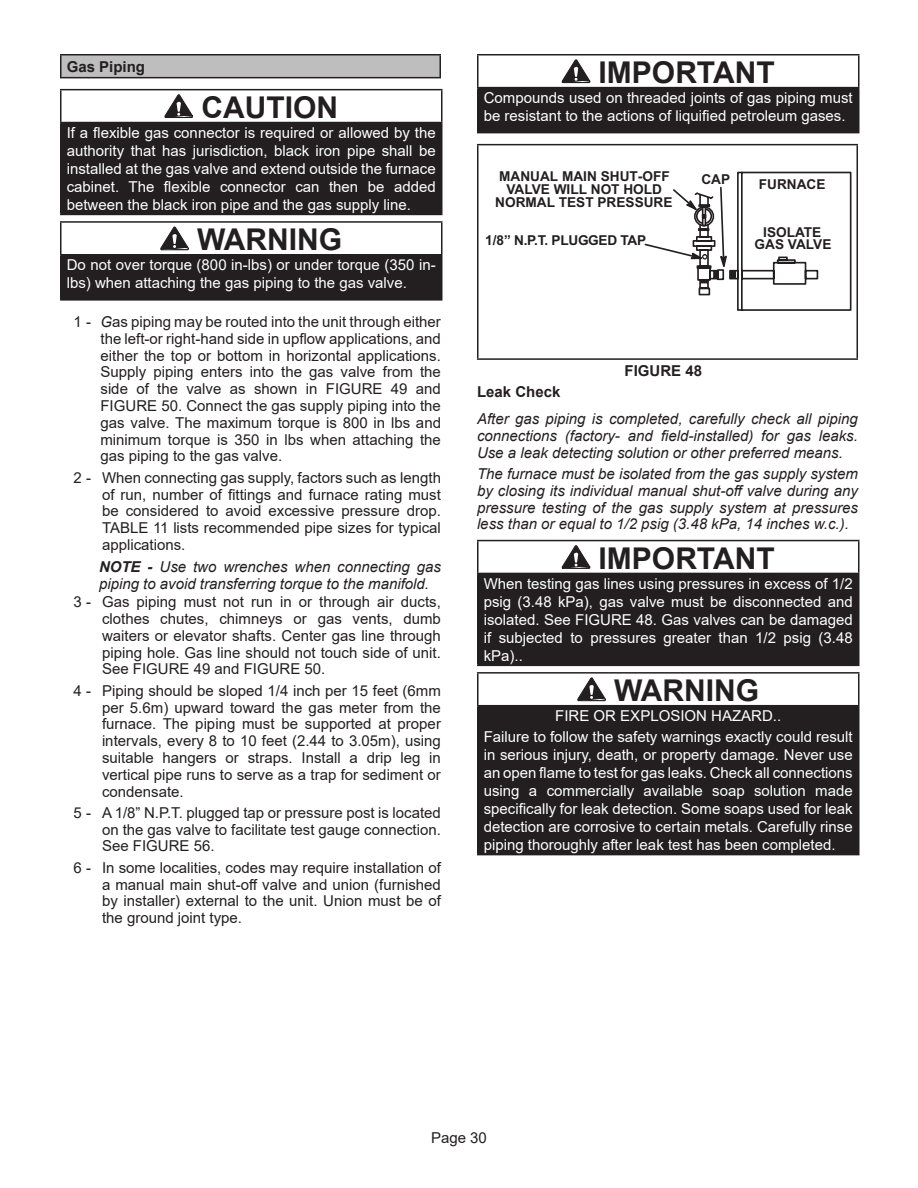
<style>
.page{position:relative;width:918px;height:1188px;background:#fff}
.page>*{position:absolute;margin:0;border:0;box-sizing:border-box;transform-origin:0 0}
.t1{font:700 30px "Arial";color:#231f20}
.t2{font:15px/16.8px "Arial";color:#231f20;text-align:justify}
.t3{font:15px/18px "Arial";color:#fff;text-align:justify}
.t4{font:italic 15px/16.8px "Arial";color:#231f20;text-align:justify}
.t5{font:700 15px "Arial";color:#231f20}
.t6{font:700 13.65px/13.4px "Arial";color:#231f20;text-align:center}
.t7{font:700 13.65px "Arial";letter-spacing:-.02em;color:#231f20}
.s1{font-style:italic}
.s2{font-weight:700}
</style>
<div class="page">
<div style="left:61px;top:55px;width:379px;height:23px;background:#bfbebe"></div>
<hr style="left:60px;top:54px;width:381px;height:2px;background:#231f20">
<hr style="left:60px;top:56px;width:2px;height:21px;background:#231f20">
<svg style="left:440px;top:56px;width:1px;height:21px"></svg>
<hr style="left:60px;top:77px;width:381px;height:1px;background:#231f20">
<div style="left:61px;top:123px;width:381px;height:91px;background:#231f20"></div>
<hr style="left:60px;top:89px;width:382px;height:1px;background:#231f20">
<hr style="left:60px;top:90px;width:2px;height:32px;background:#231f20">
<hr style="left:441px;top:90px;width:1px;height:32px;background:#231f20">
<hr style="left:60px;top:122px;width:382px;height:1px;background:#231f20">
<hr style="left:60px;top:123px;width:2px;height:91px;background:#231f20">
<hr style="left:60px;top:214px;width:382px;height:1px;background:#231f20">
<svg style="left:164px;top:94px;width:29px;height:24px"></svg>
<div style="left:61px;top:255px;width:381px;height:45px;background:#231f20"></div>
<hr style="left:60px;top:221px;width:382px;height:2px;background:#231f20">
<hr style="left:60px;top:223px;width:2px;height:31px;background:#231f20">
<hr style="left:441px;top:223px;width:1px;height:31px;background:#231f20">
<hr style="left:60px;top:254px;width:382px;height:2px;background:#231f20">
<hr style="left:60px;top:256px;width:2px;height:43px;background:#231f20">
<hr style="left:60px;top:299px;width:382px;height:2px;background:#231f20">
<svg style="left:160px;top:226px;width:29px;height:25px"></svg>
<div style="left:478px;top:88px;width:381px;height:45px;background:#231f20"></div>
<hr style="left:477px;top:54px;width:383px;height:2px;background:#231f20">
<hr style="left:477px;top:55px;width:1px;height:32px;background:#231f20">
<hr style="left:858px;top:55px;width:2px;height:32px;background:#231f20">
<hr style="left:477px;top:87px;width:383px;height:1px;background:#231f20">
<hr style="left:477px;top:88px;width:1px;height:44px;background:#231f20">
<hr style="left:858px;top:88px;width:2px;height:44px;background:#231f20">
<hr style="left:477px;top:132px;width:383px;height:1px;background:#231f20">
<svg style="left:561px;top:59px;width:30px;height:25px"></svg>
<hr style="left:477px;top:144px;width:381px;height:1px;background:#231f20">
<hr style="left:477px;top:145px;width:1px;height:213px;background:#231f20">
<hr style="left:856px;top:145px;width:2px;height:213px;background:#231f20">
<hr style="left:477px;top:358px;width:381px;height:2px;background:#231f20">
<svg style="left:644px;top:171px;width:208px;height:140px"></svg>
<div style="left:478px;top:573px;width:381px;height:92px;background:#231f20"></div>
<hr style="left:477px;top:540px;width:383px;height:1px;background:#231f20">
<hr style="left:477px;top:541px;width:1px;height:32px;background:#231f20">
<hr style="left:858px;top:541px;width:2px;height:32px;background:#231f20">
<hr style="left:477px;top:573px;width:383px;height:1px;background:#231f20">
<hr style="left:477px;top:574px;width:1px;height:91px;background:#231f20">
<hr style="left:858px;top:574px;width:2px;height:91px;background:#231f20">
<hr style="left:477px;top:665px;width:383px;height:1px;background:#231f20">
<svg style="left:561px;top:545px;width:30px;height:24px"></svg>
<div style="left:478px;top:706px;width:381px;height:149px;background:#231f20"></div>
<hr style="left:477px;top:672px;width:383px;height:2px;background:#231f20">
<hr style="left:477px;top:674px;width:1px;height:31px;background:#231f20">
<hr style="left:858px;top:674px;width:2px;height:31px;background:#231f20">
<hr style="left:477px;top:705px;width:383px;height:1px;background:#231f20">
<hr style="left:477px;top:706px;width:1px;height:148px;background:#231f20">
<hr style="left:858px;top:706px;width:2px;height:148px;background:#231f20">
<hr style="left:477px;top:854px;width:383px;height:1px;background:#231f20">
<svg style="left:577px;top:677px;width:29px;height:25px"></svg>
<p class="t5" style="left:67px;top:56px;width:80px">Gas Piping</p>
<h1 class="t1" style="left:201px;top:86px;width:138px">CAUTION</h1>
<p class="t3" style="left:67px;top:124px;width:370px">If a flexible gas connector is required or allowed by the authority that has jurisdiction, black iron pipe shall be installed at the gas valve and extend outside the furnace cabinet. The flexible connector can then be added between the black iron pipe and the gas supply line.</p>
<h1 class="t1" style="left:197px;top:219px;width:146px">WARNING</h1>
<p class="t3" style="left:67px;top:256px;width:370px">Do not over torque (800 in-lbs) or under torque (350 in&shy;lbs) when attaching the gas piping to the gas valve.</p>
<p class="t2" style="left:100px;top:313px;width:342px;text-indent:-27px">1 - <span class="s1">G</span>as piping may be routed into the unit through either the left-or right-hand side in upflow applications, and either the top or bottom in horizontal applications.<br>Supply piping enters into the gas valve from the side of the valve as shown in FIGURE 49 and FIGURE 50. Connect the gas supply piping into the gas valve. The maximum torque is 800 in lbs and minimum torque is 350 in lbs when attaching the gas piping to the gas valve.</p>
<p class="t2" style="left:102px;top:469px;width:341px;text-indent:-28px">2 - When connecting gas supply, factors such as length of run, number of fittings and furnace rating must be considered to avoid excessive pressure drop.<br>TABLE 11 lists recommended pipe sizes for typical applications.</p>
<p class="t4" style="left:99px;top:559px;width:343px"><span class="s2">NOTE -</span> Use two wrenches when connecting gas piping to avoid transferring torque to the manifold.</p>
<p class="t2" style="left:102px;top:593px;width:340px;text-indent:-28px">3 - Gas piping must not run in or through air ducts, clothes chutes, chimneys or gas vents, dumb waiters or elevator shafts. Center gas line through piping hole. Gas line should not touch side of unit.<br>See FIGURE 49 and FIGURE 50.</p>
<p class="t2" style="left:102px;top:682px;width:340px;text-indent:-28px">4 - Piping should be sloped 1/4 inch per 15 feet (6mm per 5.6m) upward toward the gas meter from the furnace. The piping must be supported at proper intervals, every 8 to 10 feet (2.44 to 3.05m), using suitable hangers or straps. Install a drip leg in vertical pipe runs to serve as a trap for sediment or condensate.</p>
<p class="t2" style="left:102px;top:804px;width:340px;text-indent:-28px">5 - A 1/8” N.P.T. plugged tap or pressure post is located on the gas valve to facilitate test gauge connection.<br>See FIGURE 56.</p>
<p class="t2" style="left:102px;top:859px;width:341px;text-indent:-28px">6 - In some localities, codes may require installation of a manual main shut-off valve and union (furnished by installer) external to the unit. Union must be of the ground joint type.</p>
<h1 class="t1" style="left:599px;top:51px;width:178px">IMPORTANT</h1>
<p class="t3" style="left:484px;top:89px;width:371px">Compounds used on threaded joints of gas piping must be resistant to the actions of liquified petroleum gases.</p>
<p class="t6" style="left:495px;top:170px;width:179px">MANUAL MAIN SHUT-OFF<br>VALVE WILL NOT HOLD<br>NORMAL TEST PRESSURE</p>
<p class="t6" style="left:701px;top:173px;width:30px">CAP</p>
<p class="t6" style="left:759px;top:178px;width:68px">FURNACE</p>
<p class="t6" style="left:763px;top:226px;width:60px">ISOLATE</p>
<p class="t7" style="left:485px;top:231px;width:163px">1/8” N.P.T. PLUGGED TAP</p>
<p class="t6" style="left:755px;top:238px;width:78px">GAS VALVE</p>
<p class="t5" style="left:625px;top:360px;width:79px">FIGURE 48</p>
<p class="t5" style="left:477px;top:381px;width:85px">Leak Check</p>
<p class="t4" style="left:477px;top:411px;width:382px">After gas piping is completed, carefully check all piping connections (factory- and field-installed) for gas leaks.<br>Use a leak detecting solution or other preferred means.</p>
<p class="t4" style="left:477px;top:465px;width:382px">The furnace must be isolated from the gas supply system by closing its individual manual shut-off valve during any pressure testing of the gas supply system at pressures less than or equal to 1/2 psig (3.48 kPa, 14 inches w.c.).</p>
<h1 class="t1" style="left:599px;top:537px;width:178px">IMPORTANT</h1>
<p class="t3" style="left:484px;top:574px;width:371px">When testing gas lines using pressures in excess of 1/2 psig (3.48 kPa), gas valve must be disconnected and isolated. See FIGURE 48. Gas valves can be damaged if subjected to pressures greater than 1/2 psig (3.48 kPa)..</p>
<h1 class="t1" style="left:614px;top:670px;width:146px">WARNING</h1>
<p class="t3" style="left:484px;top:705px;width:370px;line-height:21px;text-align:center">FIRE OR EXPLOSION HAZARD..<br>Failure to follow the safety warnings exactly could result</p>
<p class="t3" style="left:484px;top:746px;width:370px">in serious injury, death, or property damage. Never use an open flame to test for gas leaks. Check all connections using a commercially available soap solution made specifically for leak detection. Some soaps used for leak detection are corrosive to certain metals. Carefully rinse piping thoroughly after leak test has been completed.</p>
<p class="t2" style="left:431px;top:1129px;width:57px">Page 30</p>
</div>
